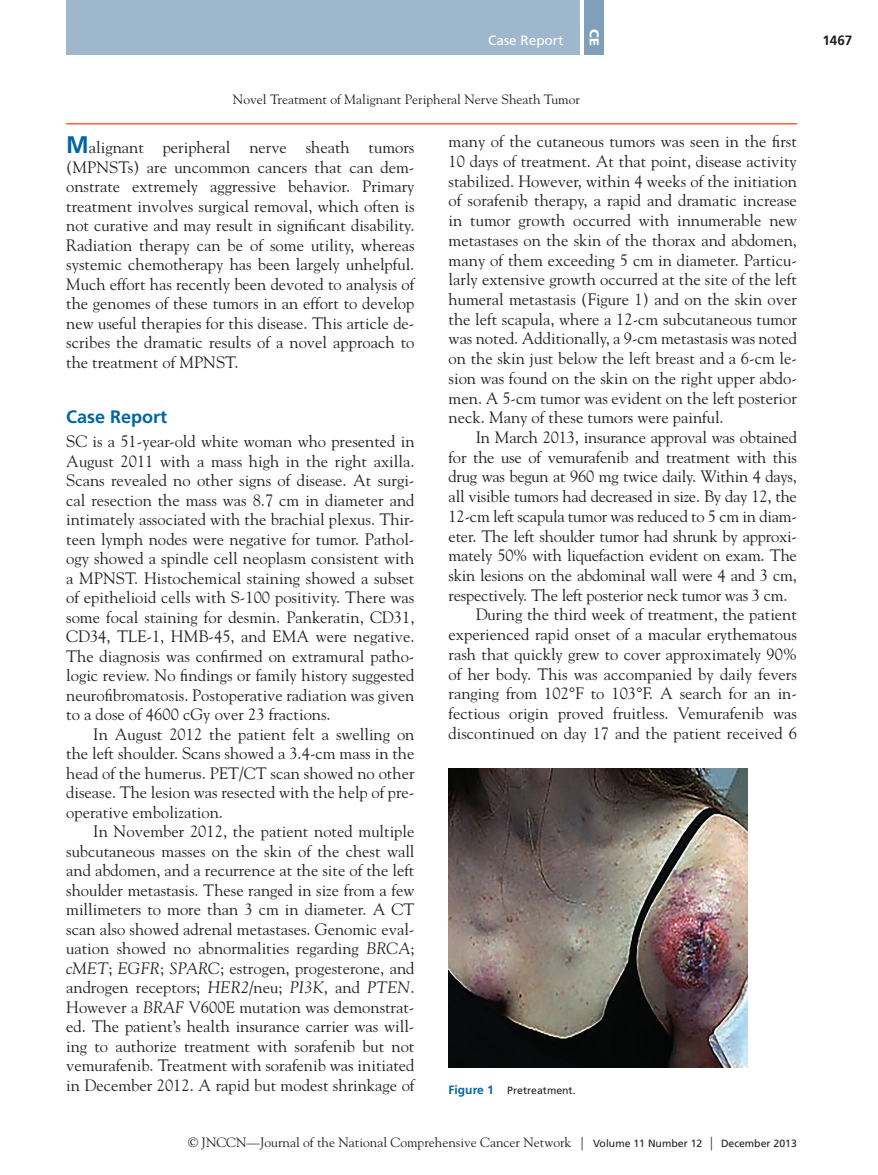
<style>
.page{position:relative;width:878px;height:1175px;background:#fff}
.page>*{position:absolute;margin:0;border:0;box-sizing:border-box;transform-origin:0 0}
.t1{font:700 18px "Frutiger LT Std";color:#0065a4}
.TXT{font:16.5px/19.6px "Goudy Std";color:#231f20;text-align:justify}
.TXT__flush{font:16.5px/19.5px "Goudy Std";color:#231f20;text-align:justify}
.TXT__opening_para{font:16.5px/19.5px "Goudy Std";color:#231f20;text-align:justify}
.t2{font:13.5px "Goudy Std";color:#231f20}
.t3{font:13.5px "Frutiger LT Std";color:#fff}
.t4{font:700 13.5px "Frutiger LT Std";color:#231f20}
.t5{font:900 12.9px "Frutiger LT Std";color:#fff}
.FN{font:10.5px "Frutiger";color:#231f20}
.s1{font-family:"Frutiger LT Std";font-weight:700;font-size:24px;color:#0065a4}
.s2{font-style:italic}
.s3{font-family:"Frutiger LT Std";font-weight:700;font-size:12px;color:#0065a4}
.s4{font-family:"Frutiger LT Std";font-size:10.5px}
</style>
<div class="page">
<div style="left:66px;top:0;width:513px;height:55px;background:#9fb7cc"></div>
<hr style="left:66px;top:123px;width:730px;height:1px;background:#ed633e">
<div style="left:584px;top:0;width:19px;height:55px;background:#80a0b9"></div>
<img style="left:448px;top:769px;width:299px;height:298px">
<p class="t3" style="left:488px;top:32px;width:77px">Case Report</p>
<p class="t5" style="left:602px;top:29px;width:18px;rotate:90deg">CE</p>
<p class="t2" style="left:233px;top:91px;width:348px">Novel Treatment of Malignant Peripheral Nerve Sheath Tumor</p>
<p class="TXT__opening_para" style="left:66px;top:137px;width:350px"><span class="s1">M</span>alignant peripheral nerve sheath tumors (MPNSTs) are uncommon cancers that can dem&shy;onstrate extremely aggressive behavior. Primary treatment involves surgical removal, which often is not curative and may result in significant disability.<br>Radiation therapy can be of some utility, whereas systemic chemotherapy has been largely unhelpful.<br>Much effort has recently been devoted to analysis of the genomes of these tumors in an effort to develop new useful therapies for this disease. This article de&shy;scribes the dramatic results of a novel approach to the treatment of MPNST.</p>
<h1 class="t1" style="left:66px;top:406px;width:103px">Case Report</h1>
<p class="TXT__flush" style="left:66px;top:431px;width:350px">SC is a 51-year-old white woman who presented in August 2011 with a mass high in the right axilla.<br>Scans revealed no other signs of disease. At surgi&shy;cal resection the mass was 8.7 cm in diameter and intimately associated with the brachial plexus. Thir&shy;teen lymph nodes were negative for tumor. Pathol&shy;ogy showed a spindle cell neoplasm consistent with a MPNST. Histochemical staining showed a subset of epithelioid cells with S-100 positivity. There was some focal staining for desmin. Pankeratin, CD31, CD34, TLE-1, HMB-45, and EMA were negative.<br>The diagnosis was confirmed on extramural patho&shy;logic review. No findings or family history suggested neurofibromatosis. Postoperative radiation was given to a dose of 4600 cGy over 23 fractions.</p>
<p class="TXT" style="left:66px;top:724px;width:350px;text-indent:27px">In August 2012 the patient felt a swelling on the left shoulder. Scans showed a 3.4-cm mass in the head of the humerus. PET/CT scan showed no other disease. The lesion was resected with the help of pre&shy;operative embolization.</p>
<p class="TXT" style="left:66px;top:821px;width:350px;text-indent:27px">In November 2012, the patient noted multiple subcutaneous masses on the skin of the chest wall and abdomen, and a recurrence at the site of the left shoulder metastasis. These ranged in size from a few millimeters to more than 3 cm in diameter. A CT scan also showed adrenal metastases. Genomic eval&shy;uation showed no abnormalities regarding <span class="s2">BRCA</span>; <span class="s2">cMET</span>; <span class="s2">EGFR</span>; <span class="s2">SPARC</span>; estrogen, progesterone, and androgen receptors; <span class="s2">HER2</span>/neu; <span class="s2">PI3K</span>, and <span class="s2">PTEN</span>.<br>However a <span class="s2">BRAF</span> V600E mutation was demonstrat&shy;ed. The patient’s health insurance carrier was will&shy;ing to authorize treatment with sorafenib but not vemurafenib. Treatment with sorafenib was initiated in December 2012. A rapid but modest shrinkage of</p>
<p class="TXT" style="left:448px;top:132px;width:350px">many of the cutaneous tumors was seen in the first 10 days of treatment. At that point, disease activity stabilized. However, within 4 weeks of the initiation of sorafenib therapy, a rapid and dramatic increase in tumor growth occurred with innumerable new metastases on the skin of the thorax and abdomen, many of them exceeding 5 cm in diameter. Particu&shy;larly extensive growth occurred at the site of the left humeral metastasis (Figure 1) and on the skin over the left scapula, where a 12-cm subcutaneous tumor was noted. Additionally, a 9-cm metastasis was noted on the skin just below the left breast and a 6-cm le&shy;sion was found on the skin on the right upper abdo&shy;men. A 5-cm tumor was evident on the left posterior neck. Many of these tumors were painful.</p>
<p class="TXT" style="left:448px;top:427px;width:350px;text-indent:27px">In March 2013, insurance approval was obtained for the use of vemurafenib and treatment with this drug was begun at 960 mg twice daily. Within 4 days, all visible tumors had decreased in size. By day 12, the 12-cm left scapula tumor was reduced to 5 cm in diam&shy;eter. The left shoulder tumor had shrunk by approxi&shy;mately 50% with liquefaction evident on exam. The skin lesions on the abdominal wall were 4 and 3 cm, respectively. The left posterior neck tumor was 3 cm.</p>
<p class="TXT" style="left:448px;top:604px;width:350px;text-indent:27px">During the third week of treatment, the patient experienced rapid onset of a macular erythematous rash that quickly grew to cover approximately 90% of her body. This was accompanied by daily fevers ranging from 102°F to 103°F. A search for an in&shy;fectious origin proved fruitless. Vemurafenib was discontinued on day 17 and the patient received 6</p>
<p class="FN" style="left:448px;top:1084px;width:128px"><span class="s3">Figure 1</span> Pretreatment.</p>
<p class="t2" style="left:188px;top:1134px;width:610px">© JNCCN—Journal of the National Comprehensive Cancer Network | <span class="s4">Volume 11 Number 12</span> | <span class="s4">December 2013</span></p>
<p class="t4" style="left:822px;top:32px;width:32px">1467</p>
</div>
